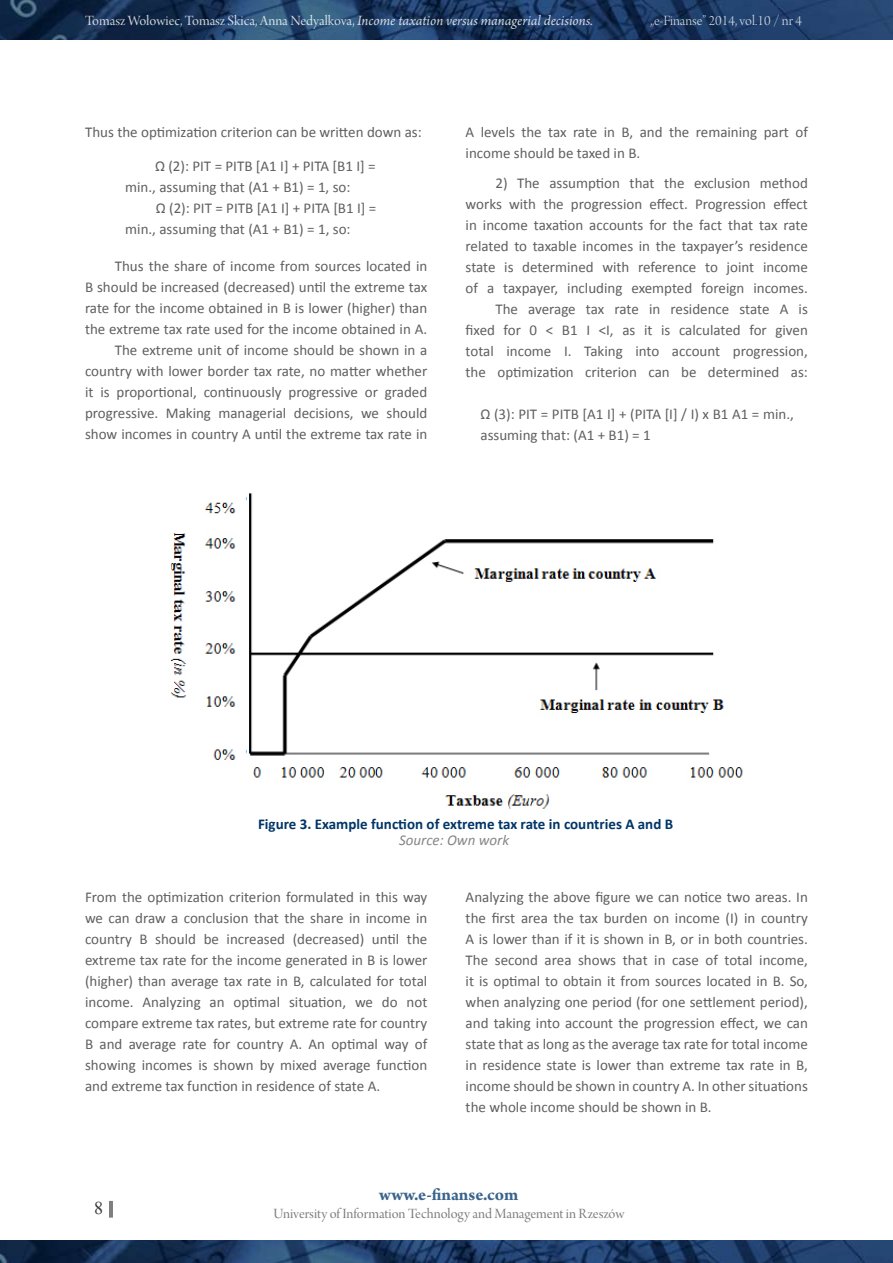
<style>
.page{position:relative;width:893px;height:1263px;background:#fff}
.page>*{position:absolute;margin:0;border:0;box-sizing:border-box;transform-origin:0 0}
.t1{font:700 18px "Arno Pro";color:#3a648b}
.t2{font:18px "Times New Roman";color:#373737}
.t3{font:15px/21px "Calibri";color:#5f5f5f}
.t4{font:15px "Arno Pro Display";letter-spacing:-.005em;color:#fff}
.t5{font:15px "Arno Pro Display";color:#7c7c7c}
.t6{font:700 15px "Calibri";color:#003568}
.t7{font:15px "Arno Pro Light Display";color:#fff}
.t8{font:italic 15px "Calibri";color:#868686}
.s1{font-family:"Arno Pro";font-style:italic}
</style>
<div class="page">
<img style="left:0;top:0;width:893px;height:40px">
<img style="left:0;top:1240px;width:893px;height:23px">
<svg style="left:109px;top:1201px;width:3px;height:16px"></svg>
<img style="left:170px;top:493px;width:574px;height:316px">
<p class="t4" style="left:85px;top:12px;width:509px">Tomasz Wołowiec, Tomasz Skica, Anna Nedyalkova, <span class="s1">Income taxation versus managerial decisions.</span></p>
<p class="t7" style="left:651px;top:13px;width:153px">„e-Finanse” 2014, vol.10 / nr 4</p>
<p class="t3" style="left:85px;top:122px;width:338px">Thus the optimization criterion can be written down as:</p>
<p class="t3" style="left:125px;top:156px;width:252px;text-indent:30px">Ω (2): PIT = PITB [A1 I] + PITA [B1 I] = min., assuming that (A1 + B1) = 1, so:</p>
<p class="t3" style="left:125px;top:198px;width:253px;text-indent:31px">Ω (2): PIT = PITB [A1 I] + PITA [B1 I] = min., assuming that (A1 + B1) = 1, so:</p>
<p class="t3" style="left:85px;top:256px;width:344px;text-align:right">Thus the share of income from sources located in<br>B should be increased (decreased) until the extreme tax rate for the income obtained in B is lower (higher) than the extreme tax rate used for the income obtained in A.<br>The extreme unit of income should be shown in a country with lower border tax rate, no matter whether it is proportional, continuously progressive or graded progressive. Making managerial decisions, we should show incomes in country A until the extreme tax rate in</p>
<p class="t3" style="left:466px;top:122px;width:344px">A levels the tax rate in B, and the remaining part of income should be taxed in B.</p>
<p class="t3" style="left:466px;top:172px;width:344px;text-align:right">2) The assumption that the exclusion method works with the progression effect. Progression effect in income taxation accounts for the fact that tax rate related to taxable incomes in the taxpayer’s residence state is determined with reference to joint income of a taxpayer, including exempted foreign incomes.<br>The average tax rate in residence state A is fixed for 0 &lt; B1 I &lt;I, as it is calculated for given total income I. Taking into account progression, the optimization criterion can be determined as:</p>
<p class="t3" style="left:480px;top:404px;width:315px">Ω (3): PIT = PITB [A1 I] + (PITA [I] / I) x B1 A1 = min., assuming that: (A1 + B1) = 1</p>
<p class="t6" style="left:258px;top:814px;width:417px">Figure 3. Example function of extreme tax rate in countries A and B</p>
<p class="t8" style="left:399px;top:829px;width:112px">Source: Own work</p>
<p class="t3" style="left:85px;top:886px;width:344px;text-align:justify">From the optimization criterion formulated in this way we can draw a conclusion that the share in income in country B should be increased (decreased) until the extreme tax rate for the income generated in B is lower (higher) than average tax rate in B, calculated for total income. Analyzing an optimal situation, we do not compare extreme tax rates, but extreme rate for country B and average rate for country A. An optimal way of showing incomes is shown by mixed average function and extreme tax function in residence of state A.</p>
<p class="t3" style="left:466px;top:886px;width:344px;text-align:justify">Analyzing the above figure we can notice two areas. In the first area the tax burden on income (I) in country A is lower than if it is shown in B, or in both countries.<br>The second area shows that in case of total income, it is optimal to obtain it from sources located in B. So, when analyzing one period (for one settlement period), and taking into account the progression effect, we can state that as long as the average tax rate for total income in residence state is lower than extreme tax rate in B, income should be shown in country A. In other situations the whole income should be shown in B.</p>
<p class="t2" style="left:94px;top:1196px;width:10px">8</p>
<p class="t1" style="left:379px;top:1184px;width:141px">www.e-finanse.com</p>
<p class="t5" style="left:273px;top:1205px;width:352px">University of Information Technology and Management in Rzeszów</p>
</div>
